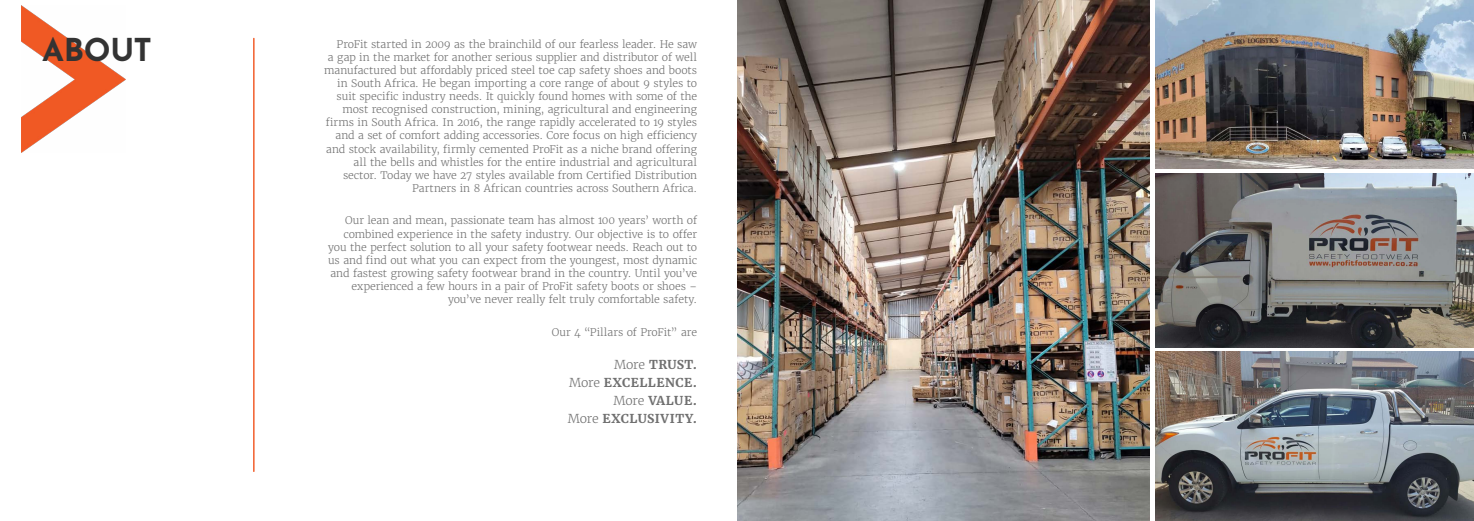
<style>
.page{position:relative;width:1474px;height:521px;background:#fff}
.page>*{position:absolute;margin:0;border:0;box-sizing:border-box;transform-origin:0 0}
.t1{font:700 31.5px "Josefin Sans";letter-spacing:-.01em;color:#333}
.t2{font:700 12.25px/17.9px "Merriweather";letter-spacing:.04em;color:#6f6f6f;text-align:right}
.t3{font:300 10.5px/13.1px "Merriweather";letter-spacing:-.01em;color:#6f6f6f;text-align:right}
.s1{font-weight:300}
</style>
<div class="page">
<hr style="left:253px;top:38px;width:1px;height:434px;background:#f15a27">
<img style="left:21px;top:6px;width:104px;height:147px">
<img style="left:1155px;top:0;width:318px;height:169px">
<img style="left:1155px;top:352px;width:318px;height:169px">
<img style="left:1155px;top:174px;width:318px;height:173px">
<img style="left:737px;top:0;width:412px;height:521px">
<h1 class="t1" style="left:42px;top:22px;width:111px">ABOUT</h1>
<p class="t3" style="left:324px;top:37px;width:374px">ProFit started in 2009 as the brainchild of our fearless leader. He saw<br>a gap in the market for another serious supplier and distributor of well manufactured but affordably priced steel toe cap safety shoes and boots in South Africa. He began importing a core range of about 9 styles to suit specific industry needs. It quickly found homes with some of the most recognised construction, mining, agricultural and engineering firms in South Africa. In 2016, the range rapidly accelerated to 19 styles and a set of comfort adding accessories. Core focus on high efficiency and stock availability, firmly cemented ProFit as a niche brand offering all the bells and whistles for the entire industrial and agricultural sector. Today we have 27 styles available from Certified Distribution Partners in 8 African countries across Southern Africa.</p>
<p class="t3" style="left:328px;top:214px;width:370px">Our lean and mean, passionate team has almost 100 years’ worth of combined experience in the safety industry. Our objective is to offer you the perfect solution to all your safety footwear needs. Reach out to us and find out what you can expect from the youngest, most dynamic and fastest growing safety footwear brand in the country. Until you’ve experienced a few hours in a pair of ProFit safety boots or shoes – you’ve never really felt truly comfortable safety.</p>
<p class="t3" style="left:552px;top:325px;width:147px">Our 4 “Pillars of ProFit” are</p>
<p class="t2" style="left:568px;top:356px;width:131px"><span class="s1">More</span> TRUST.<br><span class="s1">More</span> EXCELLENCE.<br><span class="s1">More</span> VALUE.<br><span class="s1">More</span> EXCLUSIVITY.</p>
</div>
